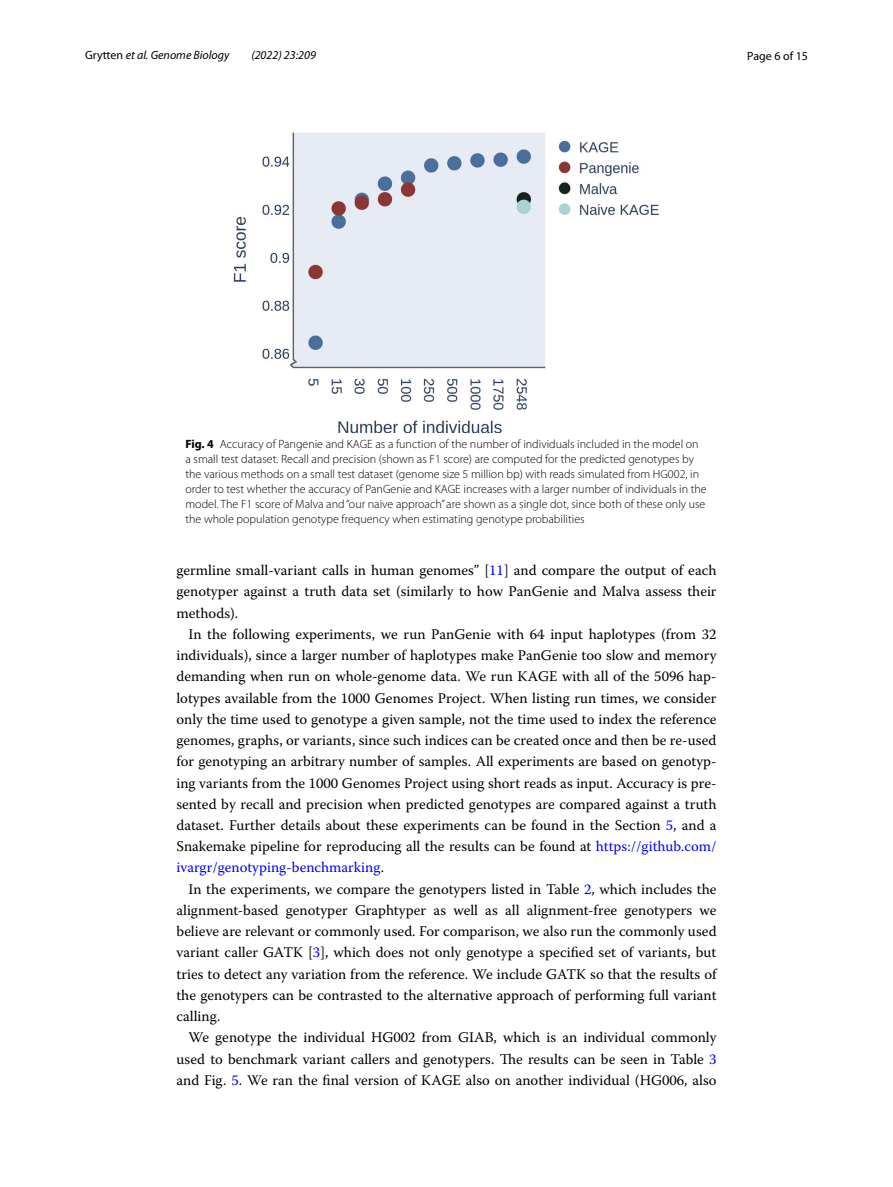
<style>
.page{position:relative;width:893px;height:1187px;background:#fff}
.page>*{position:absolute;margin:0;border:0;box-sizing:border-box;transform-origin:0 0}
.t1{font:14.7px/21.3px "Warnock Pro";color:#000;text-align:justify}
.t2{font:300 12px/15px "Myriad Pro";color:#000}
.t3{font:italic 12px "Myriad Pro";color:#000}
.t4{font:12px "Myriad Pro";color:#000}
.s1{font-style:normal}
.s2{font-weight:700}
.s3{color:#00f}
</style>
<div class="page">
<img style="left:234px;top:133px;width:425px;height:300px">
<p class="t3" style="left:85px;top:48px;width:146px"><span class="s1">Grytten</span> et al. Genome Biology</p>
<p class="t3" style="left:251px;top:48px;width:66px">(2022) 23:209</p>
<p class="t4" style="left:747px;top:48px;width:62px">Page 6 of 15</p>
<p class="t2" style="left:185px;top:436px;width:523px"><span class="s2">Fig. 4</span> Accuracy of Pangenie and KAGE as a function of the number of individuals included in the model on a small test dataset. Recall and precision (shown as F1 score) are computed for the predicted genotypes by the various methods on a small test dataset (genome size 5 million bp) with reads simulated from HG002, in order to test whether the accuracy of PanGenie and KAGE increases with a larger number of individuals in the model. The F1 score of Malva and “our naive approach” are shown as a single dot, since both of these only use the whole population genotype frequency when estimating genotype probabilities</p>
<p class="t1" style="left:176px;top:559px;width:542px">germline small-variant calls in human genomes” [<span class="s3">11</span>] and compare the output of each genotyper against a truth data set (similarly to how PanGenie and Malva assess their methods).</p>
<p class="t1" style="left:176px;top:623px;width:542px;text-indent:12px">In the following experiments, we run PanGenie with 64 input haplotypes (from 32 individuals), since a larger number of haplotypes make PanGenie too slow and memory demanding when run on whole-genome data. We run KAGE with all of the 5096 hap&shy;lotypes available from the 1000 Genomes Project. When listing run times, we consider only the time used to genotype a given sample, not the time used to index the reference genomes, graphs, or variants, since such indices can be created once and then be re-used for genotyping an arbitrary number of samples. All experiments are based on genotyp&shy;ing variants from the 1000 Genomes Project using short reads as input. Accuracy is pre&shy;sented by recall and precision when predicted genotypes are compared against a truth dataset. Further details about these experiments can be found in the Section <span class="s3">5</span>, and a Snakemake pipeline for reproducing all the results can be found at <span class="s3">https://github.com/ ivargr/genotyping-benchmarking</span>.</p>
<p class="t1" style="left:176px;top:877px;width:542px;text-indent:12px">In the experiments, we compare the genotypers listed in Table <span class="s3">2</span>, which includes the alignment-based genotyper Graphtyper as well as all alignment-free genotypers we believe are relevant or commonly used. For comparison, we also run the commonly used variant caller GATK [<span class="s3">3</span>], which does not only genotype a specified set of variants, but tries to detect any variation from the reference. We include GATK so that the results of the genotypers can be contrasted to the alternative approach of performing full variant calling.</p>
<p class="t1" style="left:176px;top:1026px;width:542px;text-indent:12px">We genotype the individual HG002 from GIAB, which is an individual commonly used to benchmark variant callers and genotypers. The results can be seen in Table <span class="s3">3 </span>and Fig. <span class="s3">5</span>. We ran the final version of KAGE also on another individual (HG006, also</p>
</div>
